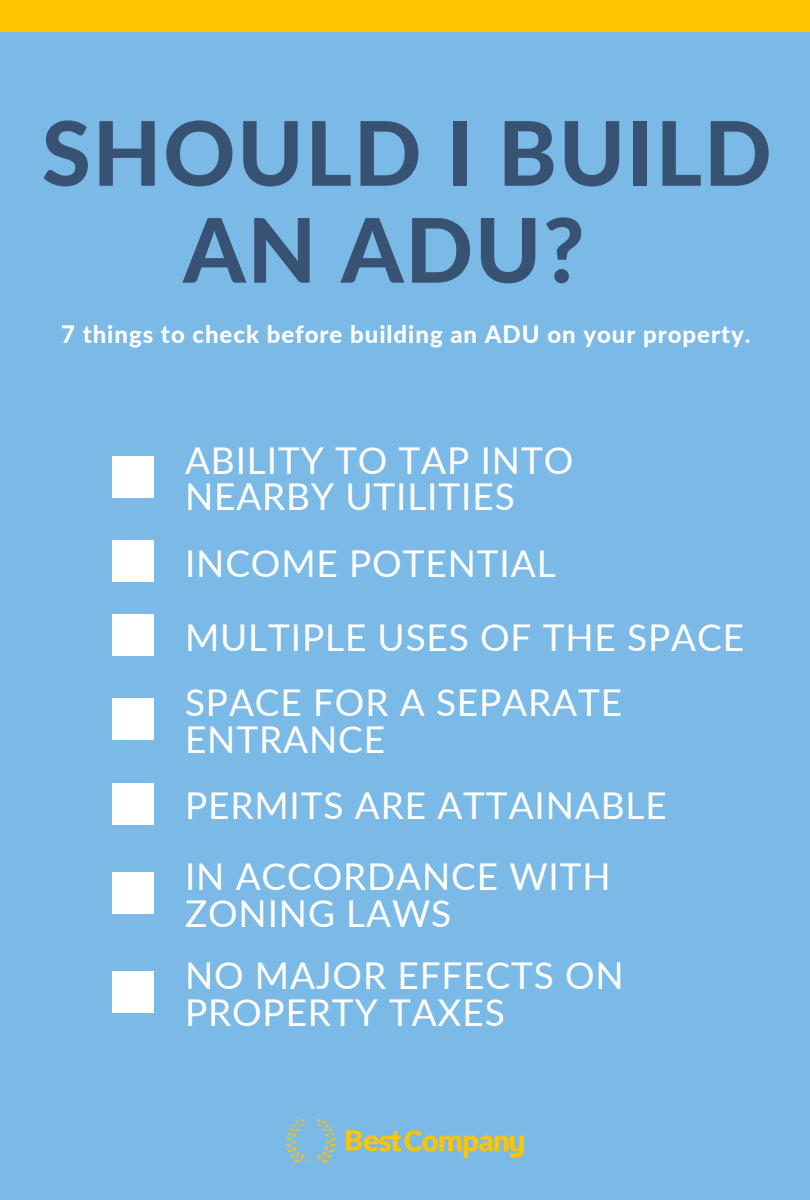
<style>
.page{position:relative;width:810px;height:1200px;background:#7bbae6}
.page>*{position:absolute;margin:0;border:0;box-sizing:border-box;transform-origin:0 0}
.t1{font:800 89.1px/96.9px "Lato";letter-spacing:.02em;color:#375273;text-align:center}
.t2{font:37px/36.5px "Lato";letter-spacing:.025em;color:#fff}
.t3{font:800 24px "Lato";letter-spacing:.04em;color:#fff}
</style>
<div class="page">
<div style="left:112px;top:456px;width:41px;height:42px;background:#fff"></div>
<div style="left:112px;top:541px;width:41px;height:41px;background:#fff"></div>
<div style="left:112px;top:614px;width:41px;height:42px;background:#fff"></div>
<div style="left:112px;top:872px;width:41px;height:42px;background:#fff"></div>
<div style="left:112px;top:698px;width:41px;height:41px;background:#fff"></div>
<img style="left:286px;top:1119px;width:238px;height:44px">
<div style="left:0;top:0;width:810px;height:31px;background:#ffc502"></div>
<div style="left:112px;top:783px;width:41px;height:41px;background:#fff"></div>
<div style="left:112px;top:971px;width:41px;height:42px;background:#fff"></div>
<h1 class="t1" style="left:42px;top:103px;width:731px">SHOULD I BUILD<br>AN ADU?</h1>
<p class="t3" style="left:61px;top:319px;width:691px">7 things to check before building an ADU on your property.</p>
<p class="t2" style="left:185px;top:441px;width:390px">ABILITY TO TAP INTO<br>NEARBY UTILITIES</p>
<p class="t2" style="left:185px;top:526px;width:561px;line-height:73.4px">INCOME POTENTIAL<br>MULTIPLE USES OF THE SPACE</p>
<p class="t2" style="left:185px;top:683px;width:439px">SPACE FOR A SEPARATE<br>ENTRANCE</p>
<p class="t2" style="left:185px;top:787px;width:483px">PERMITS ARE ATTAINABLE</p>
<p class="t2" style="left:185px;top:858px;width:427px">IN ACCORDANCE WITH<br>ZONING LAWS</p>
<p class="t2" style="left:185px;top:957px;width:440px">NO MAJOR EFFECTS ON<br>PROPERTY TAXES</p>
</div>
